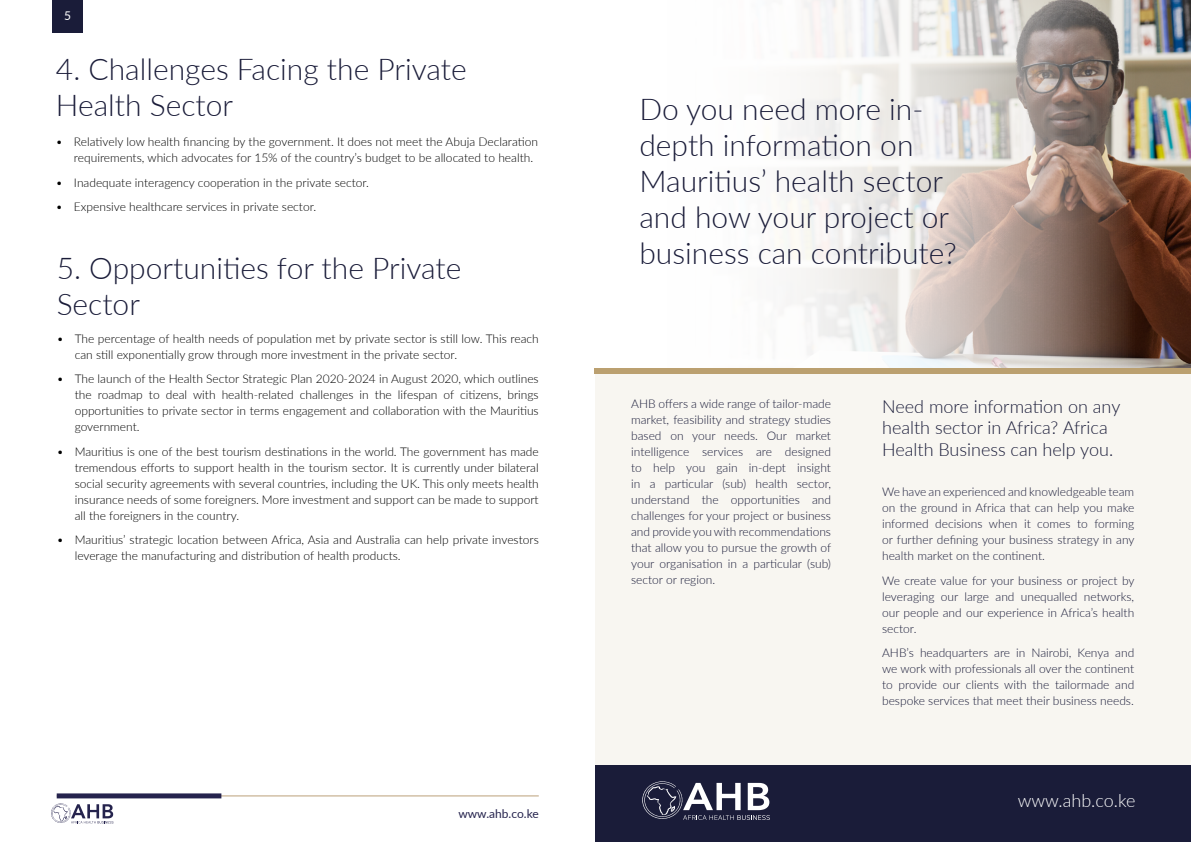
<style>
.page{position:relative;width:1191px;height:842px;background:#fff}
.page>*{position:absolute;margin:0;border:0;box-sizing:border-box;transform-origin:0 0}
.t1{font:300 30px/36px "Lato";color:#1a1c39}
.t2{font:300 18px/21.6px "Lato";color:#1a1c39}
.t3{font:300 18px "Lato";color:#fff}
.t4{font:300 12px/16px "Lato";color:#000}
.t5{font:300 12px/16px "Lato";color:#1a1c39;text-align:justify}
.t6{font:12px "Lato";color:#25234d}
.t7{font:12px "Lato";color:#fff}
</style>
<div class="page">
<div style="left:52px;top:0;width:31px;height:33px;background:#1a1c39"></div>
<svg style="left:51px;top:803px;width:62px;height:21px"></svg>
<hr style="left:57px;top:796px;width:482px;height:1px;background:#bba07a">
<div style="left:57px;top:793px;width:164px;height:5px;background:#25234d"></div>
<div style="left:595px;top:374px;width:596px;height:391px;background:#f8f6f1"></div>
<img style="left:1158px;top:0;width:33px;height:369px">
<svg style="left:595px;top:0;width:563px;height:369px"></svg>
<div style="left:595px;top:369px;width:596px;height:5px;background:#bba070"></div>
<div style="left:595px;top:765px;width:596px;height:77px;background:#1a1c39"></div>
<svg style="left:642px;top:781px;width:128px;height:39px"></svg>
<p class="t7" style="left:64px;top:7px;width:8px">5</p>
<h1 class="t1" style="left:56px;top:50px;width:412px">4. Challenges Facing the Private<br>Health Sector</h1>
<p class="t4" style="left:74px;top:134px;width:465px;text-indent:-18px">• Relatively low health financing by the government. It does not meet the Abuja Declaration requirements, which advocates for 15% of the country’s budget to be allocated to health.</p>
<p class="t4" style="left:56px;top:174px;width:314px">• Inadequate interagency cooperation in the private sector.</p>
<p class="t4" style="left:56px;top:199px;width:262px">• Expensive healthcare services in private sector.</p>
<h1 class="t1" style="left:57px;top:249px;width:406px">5. Opportunities for the Private<br>Sector</h1>
<p class="t4" style="left:75px;top:330px;width:465px;text-indent:-18px">• The percentage of health needs of population met by private sector is still low. This reach can still exponentially grow through more investment in the private sector.</p>
<p class="t4" style="left:75px;top:371px;width:465px;text-align:justify;text-indent:-18px">• The launch of the Health Sector Strategic Plan 2020-2024 in August 2020, which outlines the roadmap to deal with health-related challenges in the lifespan of citizens, brings opportunities to private sector in terms engagement and collaboration with the Mauritius government.</p>
<p class="t4" style="left:75px;top:443px;width:465px;text-align:justify;text-indent:-18px">• Mauritius is one of the best tourism destinations in the world. The government has made tremendous efforts to support health in the tourism sector. It is currently under bilateral social security agreements with several countries, including the UK. This only meets health insurance needs of some foreigners. More investment and support can be made to support all the foreigners in the country.</p>
<p class="t4" style="left:75px;top:532px;width:465px;text-indent:-18px">• Mauritius’ strategic location between Africa, Asia and Australia can help private investors leverage the manufacturing and distribution of health products.</p>
<p class="t6" style="left:458px;top:805px;width:82px">www.ahb.co.ke</p>
<h1 class="t1" style="left:639px;top:90px;width:319px">Do you need more in&shy;depth information on<br>Mauritius’ health sector and how your project or business can contribute?</h1>
<p class="t5" style="left:631px;top:395px;width:202px">AHB offers a wide range of tailor-made market, feasibility and strategy studies based on your needs. Our market intelligence services are designed to help you gain in-dept insight in a particular (sub) health sector, understand the opportunities and challenges for your project or business and provide you with recommendations that allow you to pursue the growth of your organisation in a particular (sub) sector or region.</p>
<h2 class="t2" style="left:882px;top:395px;width:240px">Need more information on any health sector in Africa? Africa<br>Health Business can help you.</h2>
<p class="t5" style="left:882px;top:483px;width:254px">We have an experienced and knowledgeable team on the ground in Africa that can help you make informed decisions when it comes to forming or further defining your business strategy in any health market on the continent.</p>
<p class="t5" style="left:882px;top:572px;width:254px">We create value for your business or project by leveraging our large and unequalled networks, our people and our experience in Africa’s health sector.</p>
<p class="t5" style="left:882px;top:644px;width:254px">AHB’s headquarters are in Nairobi, Kenya and we work with professionals all over the continent to provide our clients with the tailormade and bespoke services that meet their business needs.</p>
<h2 class="t3" style="left:1017px;top:788px;width:119px">www.ahb.co.ke</h2>
</div>
